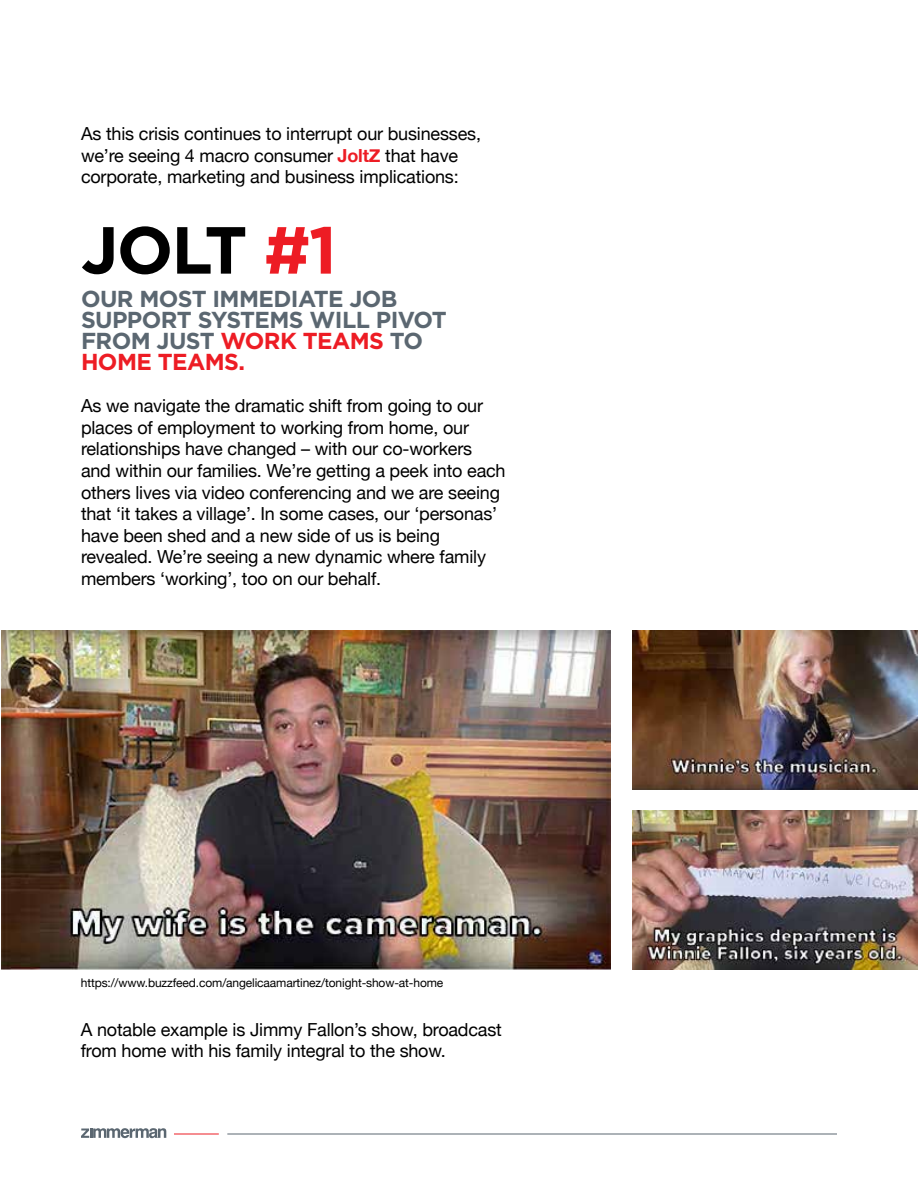
<style>
.page{position:relative;width:918px;height:1188px;background:#fff}
.page>*{position:absolute;margin:0;border:0;box-sizing:border-box;transform-origin:0 0}
.t1{font:700 66.45px "Gotham";color:#000}
.t2{font:700 23.1px/21.1px "Gotham";letter-spacing:-.025em;color:#5b6771}
.t3{font:18px/21.6px "Helvetica Neue";letter-spacing:-.01em;color:#000}
.t4{font:12px "Helvetica Neue";letter-spacing:-.01em;color:#000}
.s1{font-weight:700;color:#ed1c24}
.s2{color:#ed1c24}
</style>
<div class="page">
<svg style="left:81px;top:1128px;width:85px;height:10px"></svg>
<hr style="left:174px;top:1134px;width:45px;height:1px;background:#ed1c24">
<hr style="left:227px;top:1134px;width:610px;height:1px;background:#5b6771">
<img style="left:1px;top:631px;width:609px;height:338px">
<img style="left:633px;top:631px;width:285px;height:159px">
<img style="left:633px;top:810px;width:285px;height:159px">
<p class="t3" style="left:81px;top:124px;width:402px">As this crisis continues to interrupt our businesses, we’re seeing 4 macro consumer <span class="s1">JoltZ</span> that have corporate, marketing and business implications:</p>
<h1 class="t1" style="left:81px;top:206px;width:257px">JOLT <span class="s2">#1</span></h1>
<p class="t2" style="left:81px;top:288px;width:367px">OUR MOST IMMEDIATE JOB<br>SUPPORT SYSTEMS WILL PIVOT<br>FROM JUST <span class="s2">WORK TEAMS</span> TO<br><span class="s2">HOME TEAMS.</span></p>
<p class="t3" style="left:81px;top:396px;width:426px">As we navigate the dramatic shift from going to our places of employment to working from home, our relationships have changed – with our co-workers and within our families. We’re getting a peek into each others lives via video conferencing and we are seeing that ‘it takes a village’. In some cases, our ‘personas’ have been shed and a new side of us is being revealed. We’re seeing a new dynamic where family members ‘working’, too on our behalf.</p>
<p class="t4" style="left:81px;top:974px;width:364px">https://www.buzzfeed.com/angelicaamartinez/tonight-show-at-home</p>
<p class="t3" style="left:81px;top:1020px;width:423px">A notable example is Jimmy Fallon’s show, broadcast from home with his family integral to the show.</p>
</div>
